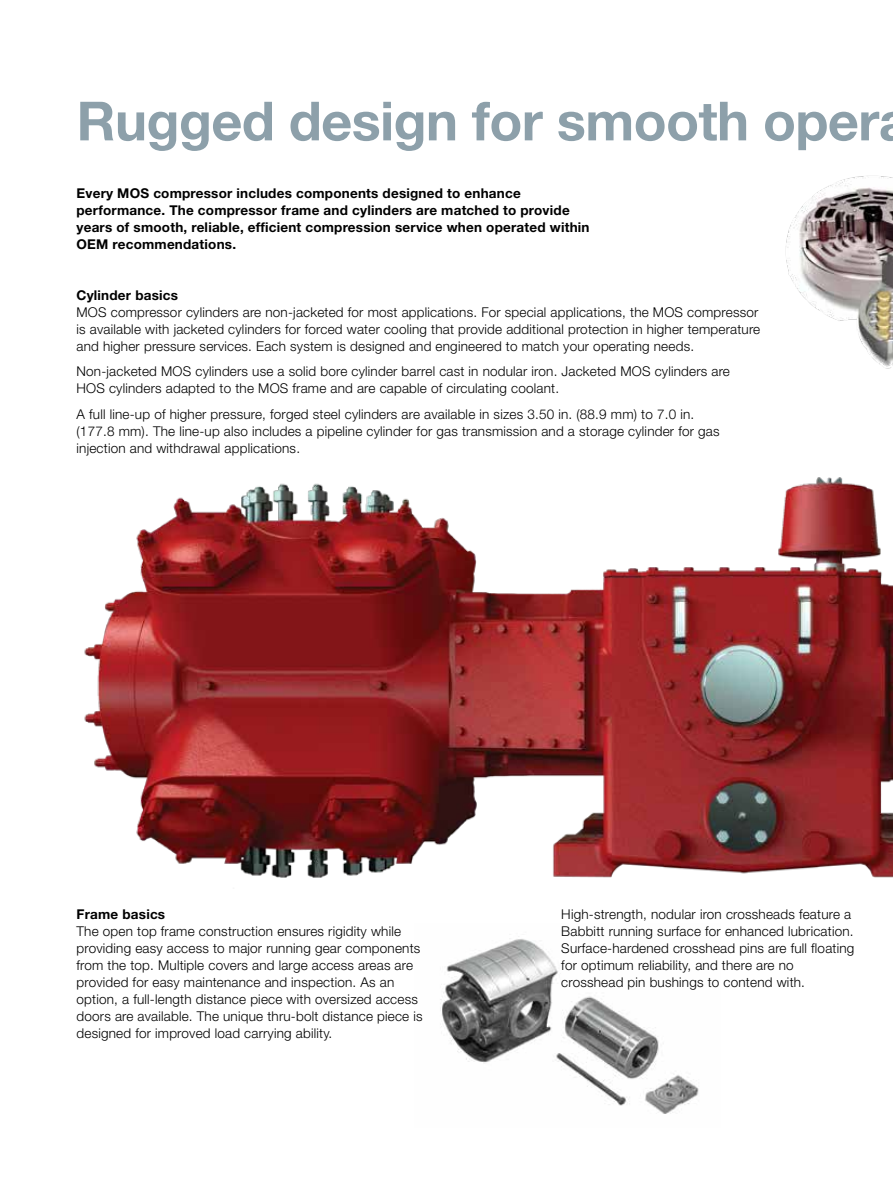
<style>
.page{position:relative;width:893px;height:1191px;background:#fff}
.page>*{position:absolute;margin:0;border:0;box-sizing:border-box;transform-origin:0 0}
.t1{font:700 54px "Helvetica Neue";letter-spacing:-.01em;color:#8da0aa}
.t2{font:300 13.5px/17px "Helvetica Neue";letter-spacing:.015em;color:#000}
.t3{font:700 13.5px/17px "Helvetica Neue";letter-spacing:.015em;color:#000}
</style>
<div class="page">
<img style="left:440px;top:939px;width:259px;height:175px">
<img style="left:84px;top:477px;width:809px;height:401px">
<img style="left:785px;top:175px;width:108px;height:194px">
<h1 class="t1" style="left:77px;top:88px;width:804px">Rugged design for smooth oper</h1>
<p class="t3" style="left:77px;top:184px;width:515px">Every MOS compressor includes components designed to enhance performance. The compressor frame and cylinders are matched to provide years of smooth, reliable, efficient compression service when operated within OEM recommendations.</p>
<p class="t3" style="left:77px;top:286px;width:103px">Cylinder basics</p>
<p class="t2" style="left:77px;top:303px;width:685px">MOS compressor cylinders are non-jacketed for most applications. For special applications, the MOS compressor is available with jacketed cylinders for forced water cooling that provide additional protection in higher temperature and higher pressure services. Each system is designed and engineered to match your operating needs.</p>
<p class="t2" style="left:77px;top:363px;width:655px">Non-jacketed MOS cylinders use a solid bore cylinder barrel cast in nodular iron. Jacketed MOS cylinders are<br>HOS cylinders adapted to the MOS frame and are capable of circulating coolant.</p>
<p class="t2" style="left:77px;top:405px;width:645px">A full line-up of higher pressure, forged steel cylinders are available in sizes 3.50 in. (88.9 mm) to 7.0 in. (177.8 mm). The line-up also includes a pipeline cylinder for gas transmission and a storage cylinder for gas injection and withdrawal applications.</p>
<p class="t3" style="left:77px;top:905px;width:90px">Frame basics</p>
<p class="t2" style="left:77px;top:922px;width:348px">The open top frame construction ensures rigidity while providing easy access to major running gear components from the top. Multiple covers and large access areas are provided for easy maintenance and inspection. As an option, a full-length distance piece with oversized access doors are available. The unique thru-bolt distance piece is designed for improved load carrying ability.</p>
<p class="t2" style="left:561px;top:905px;width:295px">High-strength, nodular iron crossheads feature a Babbitt running surface for enhanced lubrication.<br>Surface-hardened crosshead pins are full floating for optimum reliability, and there are no crosshead pin bushings to contend with.</p>
</div>
